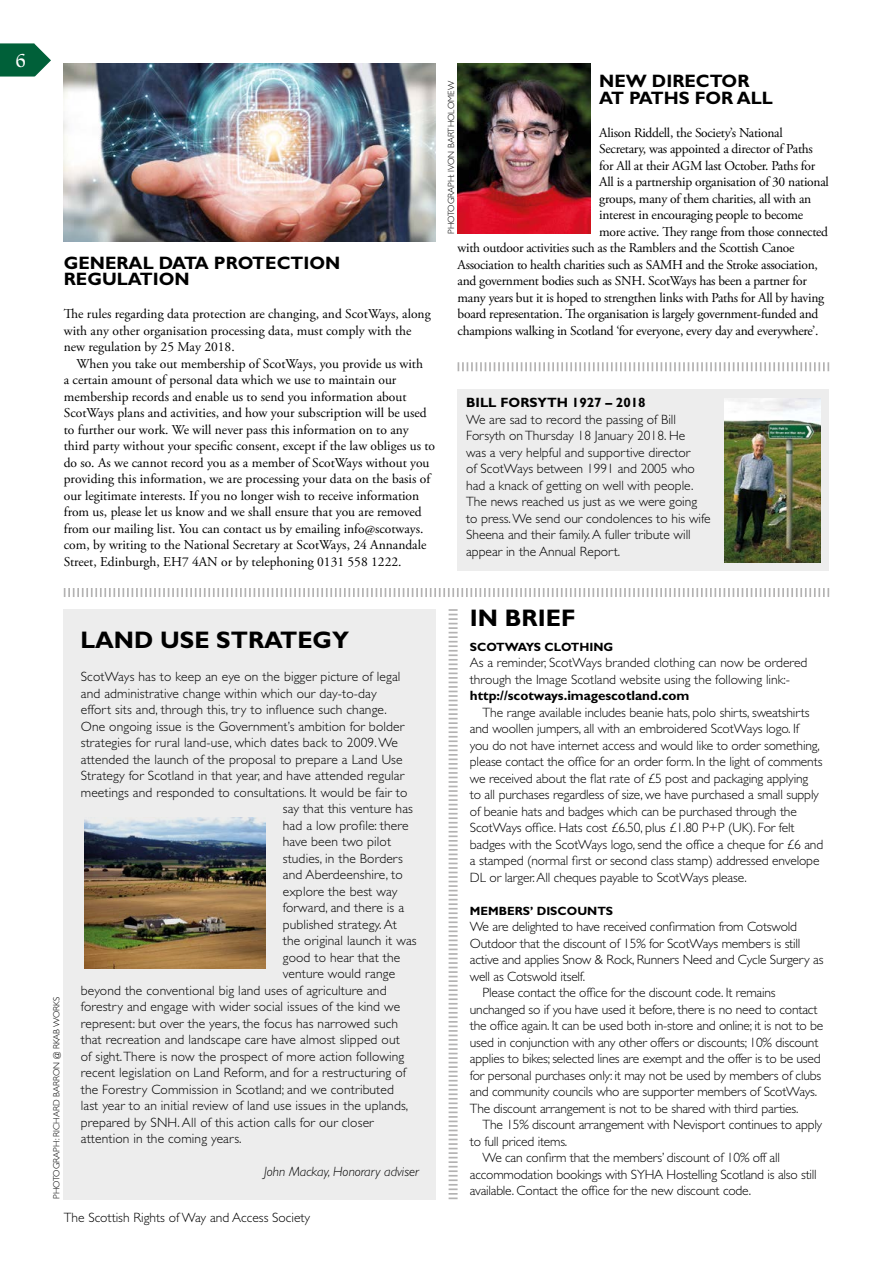
<style>
.page{position:relative;width:893px;height:1263px;background:#fff}
.page>*{position:absolute;margin:0;border:0;box-sizing:border-box;transform-origin:0 0}
.t1{font:700 24px "Gill Sans Std";color:#000}
.t2{font:700 18px/16.5px "Gill Sans Std";color:#000}
.t3{font:18px "Village Bold Titling";color:#fff}
.t4{font:300 13.5px/16.5px "Gill Sans Std";color:#000}
.t5{font:13.5px/16.5px "Adobe Garamond Pro";color:#000}
.t6{font:13.5px "Adobe Garamond Pro";letter-spacing:-.02em;color:#000}
.t7{font:700 13.5px "Gill Sans Std";color:#000}
.t8{font:italic 300 13.5px "Gill Sans Std";color:#000}
.t9{font:700 12px "Gill Sans Std";color:#000}
.t10{font:300 9px "Gill Sans Std";color:#000}
</style>
<div class="page">
<svg style="left:0;top:43px;width:51px;height:34px;background:#2e7d5d"></svg>
<div style="left:64px;top:609px;width:372px;height:590px;background:#ededed"></div>
<svg style="left:64px;top:588px;width:765px;height:9px"></svg>
<svg style="left:458px;top:362px;width:371px;height:9px"></svg>
<img style="left:85px;top:817px;width:181px;height:151px">
<svg style="left:449px;top:609px;width:9px;height:590px"></svg>
<img style="left:64px;top:64px;width:372px;height:178px">
<img style="left:458px;top:64px;width:133px;height:170px">
<div style="left:458px;top:389px;width:371px;height:182px;background:#ededed"></div>
<img style="left:724px;top:398px;width:97px;height:164px">
<h2 class="t3" style="left:16px;top:50px;width:11px">6</h2>
<h2 class="t2" style="left:64px;top:254px;width:278px">GENERAL DATA PROTECTION<br>REGULATION</h2>
<p class="t5" style="left:64px;top:306px;width:368px">The rules regarding data protection are changing, and ScotWays, along with any other organisation processing data, must comply with the new regulation by 25 May 2018.</p>
<p class="t5" style="left:64px;top:355px;width:373px;text-indent:13px">When you take out membership of ScotWays, you provide us with<br>a certain amount of personal data which we use to maintain our membership records and enable us to send you information about ScotWays plans and activities, and how your subscription will be used to further our work. We will never pass this information on to any third party without your specific consent, except if the law obliges us to do so. As we cannot record you as a member of ScotWays without you providing this information, we are processing your data on the basis of our legitimate interests. If you no longer wish to receive information from us, please let us know and we shall ensure that you are removed from our mailing list. You can contact us by emailing info@scotways. com, by writing to the National Secretary at ScotWays, 24 Annandale Street, Edinburgh, EH7 4AN or by telephoning 0131 558 1222.</p>
<h2 class="t2" style="left:599px;top:73px;width:175px">NEW DIRECTOR<br>AT PATHS FOR ALL</h2>
<p class="t6" style="left:599px;top:124px;width:185px">Alison Riddell, the Society’s National</p>
<p class="t6" style="left:599px;top:141px;width:215px">Secretary, was appointed a director of Paths</p>
<p class="t6" style="left:599px;top:157px;width:217px">for All at their AGM last October. Paths for</p>
<p class="t6" style="left:599px;top:174px;width:231px">All is a partnership organisation of 30 national</p>
<p class="t6" style="left:599px;top:190px;width:213px">groups, many of them charities, all with an</p>
<p class="t6" style="left:599px;top:207px;width:205px">interest in encouraging people to become</p>
<p class="t6" style="left:599px;top:223px;width:230px">more active. They range from those connected</p>
<p class="t6" style="left:458px;top:240px;width:338px">with outdoor activities such as the Ramblers and the Scottish Canoe</p>
<p class="t6" style="left:458px;top:256px;width:362px">Association to health charities such as SAMH and the Stroke association,</p>
<p class="t6" style="left:458px;top:273px;width:351px">and government bodies such as SNH. ScotWays has been a partner for</p>
<p class="t6" style="left:458px;top:289px;width:368px">many years but it is hoped to strengthen links with Paths for All by having</p>
<p class="t6" style="left:458px;top:306px;width:362px">board representation. The organisation is largely government-funded and</p>
<p class="t6" style="left:458px;top:322px;width:362px">champions walking in Scotland ‘for everyone, every day and everywhere’.</p>
<p class="t10" style="left:446px;top:234px;width:154px;rotate:-90deg">PHOTOGRAPH: IVON BARTHOLOMEW</p>
<p class="t7" style="left:466px;top:395px;width:181px">BILL FORSYTH 1927 – 2018</p>
<p class="t4" style="left:466px;top:411px;width:246px">We are sad to record the passing of Bill Forsyth on Thursday 18 January 2018. He<br>was a very helpful and supportive director<br>of ScotWays between 1991 and 2005 who had a knack of getting on well with people.<br>The news reached us just as we were going to press. We send our condolences to his wife Sheena and their family. A fuller tribute will appear in the Annual Report.</p>
<p class="t10" style="left:51px;top:1199px;width:204px;rotate:-90deg">PHOTOGRAPH: RICHARD BARRON @ RKAB WORKS</p>
<h1 class="t1" style="left:80px;top:626px;width:270px">LAND USE STRATEGY</h1>
<p class="t4" style="left:81px;top:668px;width:321px">ScotWays has to keep an eye on the bigger picture of legal</p>
<p class="t4" style="left:81px;top:685px;width:297px">and administrative change within which our day-to-day</p>
<p class="t4" style="left:81px;top:701px;width:308px">effort sits and, through this, try to influence such change.</p>
<p class="t4" style="left:81px;top:718px;width:325px">One ongoing issue is the Government’s ambition for bolder</p>
<p class="t4" style="left:81px;top:734px;width:319px">strategies for rural land-use, which dates back to 2009. We</p>
<p class="t4" style="left:81px;top:751px;width:323px">attended the launch of the proposal to prepare a Land Use</p>
<p class="t4" style="left:81px;top:767px;width:325px">Strategy for Scotland in that year, and have attended regular</p>
<p class="t4" style="left:81px;top:784px;width:328px">meetings and responded to consultations. It would be fair to</p>
<p class="t4" style="left:283px;top:800px;width:132px">say that this venture has</p>
<p class="t4" style="left:283px;top:817px;width:127px">had a low profile: there</p>
<p class="t4" style="left:283px;top:833px;width:110px">have been two pilot</p>
<p class="t4" style="left:283px;top:850px;width:122px">studies, in the Borders</p>
<p class="t4" style="left:283px;top:866px;width:121px">and Aberdeenshire, to</p>
<p class="t4" style="left:283px;top:883px;width:116px">explore the best way</p>
<p class="t4" style="left:283px;top:899px;width:123px">forward, and there is a</p>
<p class="t4" style="left:283px;top:916px;width:116px">published strategy. At</p>
<p class="t4" style="left:283px;top:932px;width:135px">the original launch it was</p>
<p class="t4" style="left:283px;top:949px;width:119px">good to hear that the</p>
<p class="t4" style="left:283px;top:965px;width:114px">venture would range</p>
<p class="t4" style="left:81px;top:982px;width:307px">beyond the conventional big land uses of agriculture and</p>
<p class="t4" style="left:81px;top:998px;width:321px">forestry and engage with wider social issues of the kind we</p>
<p class="t4" style="left:81px;top:1015px;width:319px">represent: but over the years, the focus has narrowed such</p>
<p class="t4" style="left:81px;top:1031px;width:321px">that recreation and landscape care have almost slipped out</p>
<p class="t4" style="left:81px;top:1048px;width:325px">of sight. There is now the prospect of more action following</p>
<p class="t4" style="left:81px;top:1064px;width:327px">recent legislation on Land Reform, and for a restructuring of</p>
<p class="t4" style="left:81px;top:1081px;width:315px">the Forestry Commission in Scotland; and we contributed</p>
<p class="t4" style="left:81px;top:1097px;width:329px">last year to an initial review of land use issues in the uplands,</p>
<p class="t4" style="left:81px;top:1114px;width:294px">prepared by SNH. All of this action calls for our closer</p>
<p class="t4" style="left:81px;top:1130px;width:162px">attention in the coming years.</p>
<p class="t8" style="left:264px;top:1164px;width:156px">John Mackay, Honorary adviser</p>
<p class="t4" style="left:64px;top:1209px;width:248px">The Scottish Rights of Way and Access Society</p>
<h1 class="t1" style="left:470px;top:603px;width:107px">IN BRIEF</h1>
<p class="t9" style="left:470px;top:639px;width:145px">SCOTWAYS CLOTHING</p>
<p class="t4" style="left:470px;top:654px;width:339px">As a reminder, ScotWays branded clothing can now be ordered through the Image Scotland website using the following link:-</p>
<p class="t7" style="left:470px;top:687px;width:221px">http://scotways.imagescotland.com</p>
<p class="t4" style="left:470px;top:704px;width:355px;text-indent:13px">The range available includes beanie hats, polo shirts, sweatshirts and woollen jumpers, all with an embroidered ScotWays logo. If<br>you do not have internet access and would like to order something, please contact the office for an order form. In the light of comments we received about the flat rate of £5 post and packaging applying<br>to all purchases regardless of size, we have purchased a small supply of beanie hats and badges which can be purchased through the ScotWays office. Hats cost £6.50, plus £1.80 P+P (UK). For felt badges with the ScotWays logo, send the office a cheque for £6 and a stamped (normal first or second class stamp) addressed envelope DL or larger. All cheques payable to ScotWays please.</p>
<p class="t9" style="left:470px;top:903px;width:145px">MEMBERS’ DISCOUNTS</p>
<p class="t4" style="left:470px;top:918px;width:329px">We are delighted to have received confirmation from Cotswold</p>
<p class="t4" style="left:470px;top:935px;width:332px">Outdoor that the discount of 15% for ScotWays members is still</p>
<p class="t4" style="left:470px;top:951px;width:355px">active and applies Snow &amp; Rock, Runners Need and Cycle Surgery as</p>
<p class="t4" style="left:470px;top:968px;width:117px">well as Cotswold itself.</p>
<p class="t4" style="left:483px;top:984px;width:295px">Please contact the office for the discount code. It remains</p>
<p class="t4" style="left:470px;top:1001px;width:349px">unchanged so if you have used it before, there is no need to contact</p>
<p class="t4" style="left:470px;top:1017px;width:355px">the office again. It can be used both in-store and online; it is not to be</p>
<p class="t4" style="left:470px;top:1034px;width:350px">used in conjunction with any other offers or discounts; 10% discount</p>
<p class="t4" style="left:470px;top:1050px;width:352px">applies to bikes; selected lines are exempt and the offer is to be used</p>
<p class="t4" style="left:470px;top:1067px;width:353px">for personal purchases only: it may not be used by members of clubs</p>
<p class="t4" style="left:470px;top:1083px;width:349px">and community councils who are supporter members of ScotWays.</p>
<p class="t4" style="left:470px;top:1100px;width:330px">The discount arrangement is not to be shared with third parties.</p>
<p class="t4" style="left:483px;top:1116px;width:341px">The 15% discount arrangement with Nevisport continues to apply</p>
<p class="t4" style="left:470px;top:1133px;width:99px">to full priced items.</p>
<p class="t4" style="left:483px;top:1149px;width:299px">We can confirm that the members’ discount of 10% off all</p>
<p class="t4" style="left:470px;top:1166px;width:348px">accommodation bookings with SYHA Hostelling Scotland is also still</p>
<p class="t4" style="left:470px;top:1182px;width:283px">available. Contact the office for the new discount code.</p>
</div>
